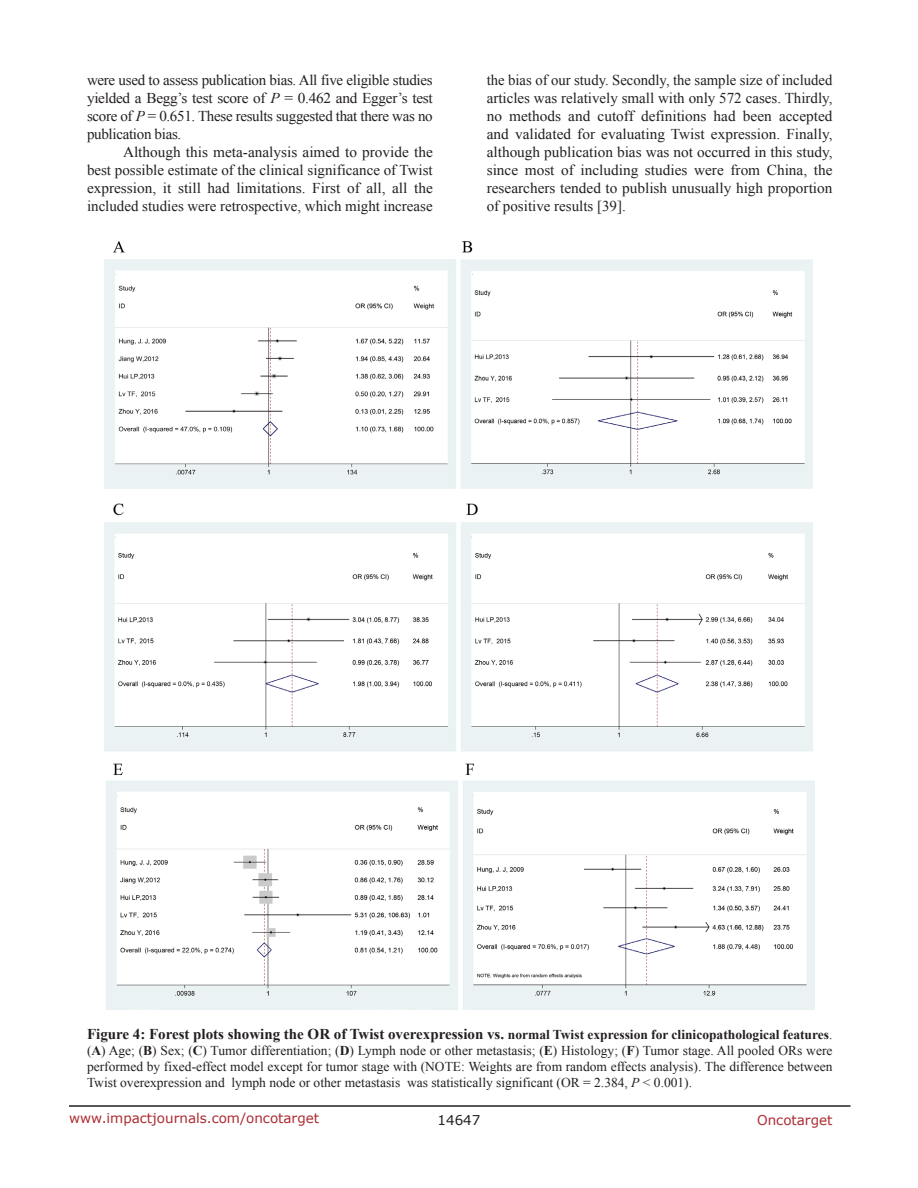
<style>
.page{position:relative;width:918px;height:1188px;background:#fff}
.page>*{position:absolute;margin:0;border:0;box-sizing:border-box;transform-origin:0 0}
.BodyText{font:15px/18px "Times New Roman";color:#231f20;text-align:justify}
.FigureText{font:700 15px "Times New Roman";color:#231f20}
.FigureText-2{font:13.5px/16.2px "Times New Roman";color:#231f20;text-align:justify}
.t1{font:13.5px "Verdana";color:#ac2b31}
.t2{font:13.5px "Verdana";color:#231f20}
.s1{font-style:italic}
.s2{font-size:13.5px}
.s3{font-weight:400;font-size:13.5px}
.s4{font-weight:700}
</style>
<div class="page">
<hr style="left:69px;top:1105px;width:781px;height:2px;background:#231f20">
<img style="left:105px;top:242px;width:710px;height:768px">
<p class="BodyText" style="left:87px;top:71px;width:347px">were used to assess publication bias. All five eligible studies yielded a Begg’s test score of <span class="s1">P</span> = 0.462 and Egger’s test score of <span class="s1">P</span> = 0.651. These results suggested that there was no publication bias.</p>
<p class="BodyText" style="left:87px;top:143px;width:347px;text-indent:36px">Although this meta-analysis aimed to provide the best possible estimate of the clinical significance of Twist expression, it still had limitations. First of all, all the included studies were retrospective, which might increase</p>
<p class="BodyText" style="left:487px;top:71px;width:347px">the bias of our study. Secondly, the sample size of included articles was relatively small with only 572 cases. Thirdly, no methods and cutoff definitions had been accepted and validated for evaluating Twist expression. Finally, although publication bias was not occurred in this study, since most of including studies were from China, the researchers tended to publish unusually high proportion of positive results [39].</p>
<p class="FigureText" style="left:87px;top:1023px;width:747px">Figure 4: Forest plots showing the OR of Twist overexpression vs. <span class="s2">normal Twist expression for clinicopathological features</span><span class="s3">.</span></p>
<p class="FigureText-2" style="left:87px;top:1042px;width:747px">(<span class="s4">A</span>) Age; (<span class="s4">B</span>) Sex; (<span class="s4">C</span>) Tumor differentiation; (<span class="s4">D</span>) Lymph node or other metastasis; (<span class="s4">E</span>) Histology; (<span class="s4">F</span>) Tumor stage. All pooled ORs were performed by fixed-effect model except for tumor stage with (NOTE: Weights are from random effects analysis). The difference between Twist overexpression and lymph node or other metastasis was statistically significant (OR = 2.384, <span class="s1">P</span> &lt; 0.001).</p>
<p class="t1" style="left:69px;top:1109px;width:252px">www.impactjournals.com/oncotarget</p>
<p class="t2" style="left:438px;top:1111px;width:44px">14647</p>
<p class="t1" style="left:757px;top:1111px;width:77px">Oncotarget</p>
</div>
